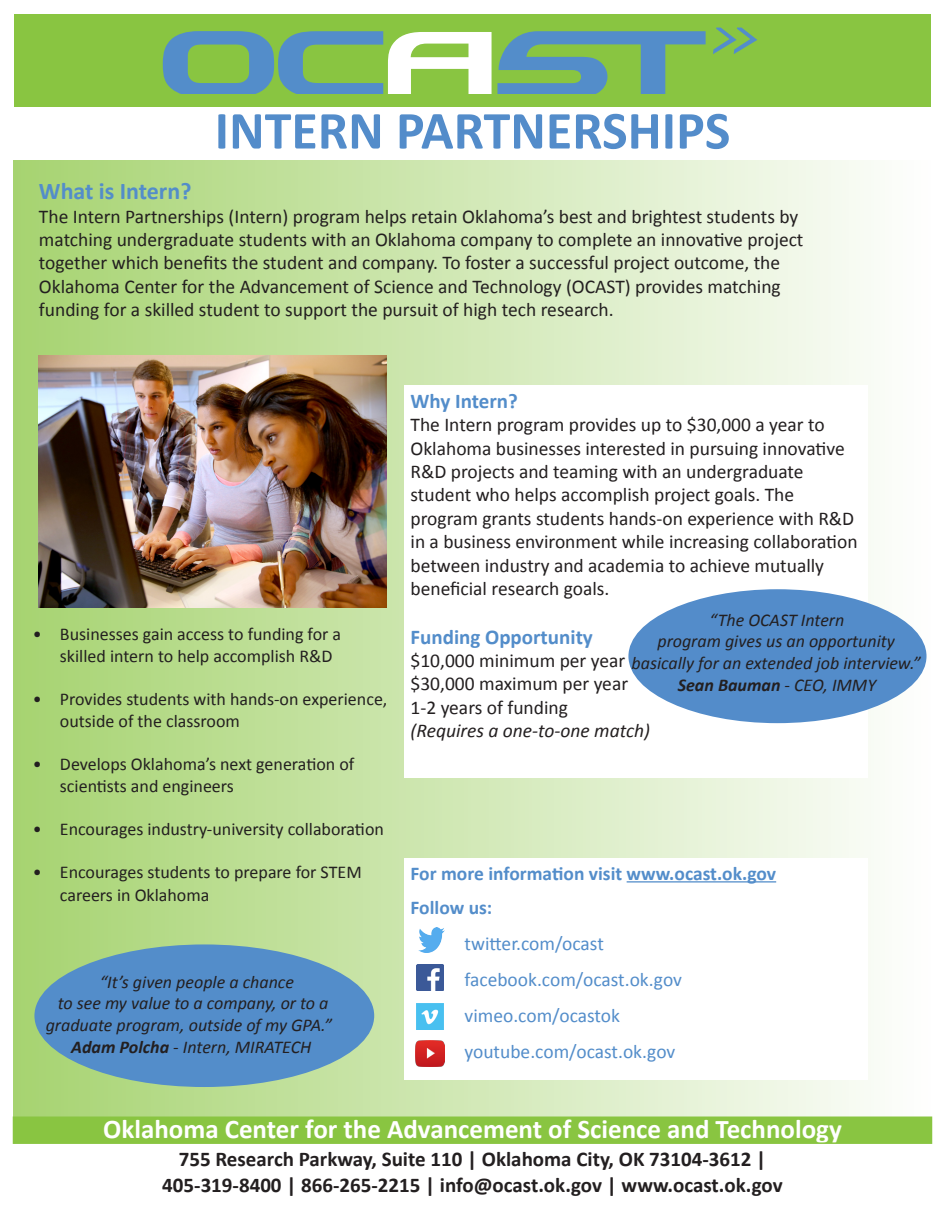
<style>
.page{position:relative;width:945px;height:1215px;background:#fff}
.page>*{position:absolute;margin:0;border:0;box-sizing:border-box;transform-origin:0 0}
.t1{font:700 54px "Calibri";color:#538cca}
.t2{font:700 27px "Calibri";color:#fff}
.t3{font:700 24px "Calibri";color:#538dca}
.t4{font:700 21px "Calibri";color:#231f20}
.t5{font:700 21px "Calibri";color:#538dca}
.t6{font:19.5px/23.4px "Calibri";color:#231f20}
.t7{font:19.5px "Calibri";color:#538dca}
.t8{font:700 19.5px "Calibri";color:#538dca}
.t9{font:italic 19.5px "Calibri";color:#231f20}
.t10{font:18px/21.6px "Calibri";color:#231f20}
.t11{font:italic 18px/21.6px "Calibri";color:#231f20;text-align:center}
.t12{font:italic 700 18px "Calibri";color:#231f20}
.s1{font-weight:700}
.s2{font-weight:400}
</style>
<div class="page">
<div style="left:14px;top:14px;width:917px;height:93px;background:#89c541"></div>
<svg style="left:713px;top:28px;width:44px;height:26px"></svg>
<svg style="left:163px;top:31px;width:543px;height:63px"></svg>
<div style="left:14px;top:1117px;width:918px;height:26px;background:#89c541"></div>
<div style="left:13px;top:1117px;width:919px;height:27px;border:2px solid #89c541"></div>
<div style="left:14px;top:160px;width:918px;height:957px;background:linear-gradient(to right,#a6d370,#fefefe)"></div>
<img style="left:39px;top:355px;width:348px;height:253px">
<div style="left:404px;top:385px;width:463px;height:393px;background:#fff"></div>
<div style="left:34px;top:944px;width:340px;height:143px;background:#538dca;border-radius:50%"></div>
<div style="left:628px;top:589px;width:299px;height:134px;background:#538cca;border-radius:50%"></div>
<div style="left:404px;top:858px;width:463px;height:222px;background:#fff"></div>
<hr style="left:627px;top:881px;width:149px;height:2px;background:#538dca">
<img style="left:418px;top:927px;width:27px;height:26px">
<img style="left:417px;top:965px;width:26px;height:25px">
<img style="left:417px;top:1004px;width:27px;height:26px">
<img style="left:415px;top:1040px;width:30px;height:26px">
<p class="t1" style="left:215px;top:96px;width:517px">INTERN PARTNERSHIPS</p>
<p class="t3" style="left:39px;top:176px;width:154px">What is Intern?</p>
<p class="t6" style="left:39px;top:204px;width:766px">The Intern Partnerships (Intern) program helps retain Oklahoma’s best and brightest students by matching undergraduate students with an Oklahoma company to complete an innovative project together which benefits the student and company. To foster a successful project outcome, the Oklahoma Center for the Advancement of Science and Technology (OCAST) provides matching funding for a skilled student to support the pursuit of high tech research.</p>
<p class="t10" style="left:60px;top:624px;width:283px;text-indent:-27px">• Businesses gain access to funding for a skilled intern to help accomplish R&amp;D</p>
<p class="t10" style="left:60px;top:689px;width:329px;text-indent:-27px">• Provides students with hands-on experience, outside of the classroom</p>
<p class="t10" style="left:60px;top:753px;width:296px;text-indent:-27px">• Develops Oklahoma’s next generation of scientists and engineers</p>
<p class="t10" style="left:33px;top:818px;width:353px">• Encourages industry-university collaboration</p>
<p class="t10" style="left:60px;top:860px;width:303px;line-height:23.4px;text-indent:-27px">• Encourages students to prepare for STEM careers in Oklahoma</p>
<p class="t11" style="left:100px;top:970px;width:196px">“It’s given people a chance</p>
<p class="t11" style="left:58px;top:992px;width:272px">to see my value to a company, or to a</p>
<p class="t11" style="left:46px;top:1014px;width:288px">graduate program, outside of my GPA.”</p>
<p class="t11" style="left:71px;top:1035px;width:242px"><span class="s1">Adam Polcha</span> - Intern, MIRATECH</p>
<p class="t5" style="left:411px;top:387px;width:109px">Why Intern?</p>
<p class="t6" style="left:411px;top:413px;width:449px">The Intern program provides up to $30,000 a year to Oklahoma businesses interested in pursuing innovative R&amp;D projects and teaming with an undergraduate student who helps accomplish project goals. The program grants students hands-on experience with R&amp;D in a business environment while increasing collaboration between industry and academia to achieve mutually beneficial research goals.</p>
<p class="t5" style="left:411px;top:623px;width:184px">Funding Opportunity</p>
<p class="t6" style="left:411px;top:649px;width:216px">$10,000 minimum per year</p>
<p class="t6" style="left:411px;top:672px;width:219px">$30,000 maximum per year</p>
<p class="t6" style="left:411px;top:696px;width:159px">1-2 years of funding</p>
<p class="t9" style="left:411px;top:717px;width:241px">(Requires a one-to-one match)</p>
<p class="t11" style="left:632px;top:608px;width:291px">“The OCAST Intern<br>program gives us an opportunity basically for an extended job interview.”</p>
<p class="t12" style="left:678px;top:673px;width:200px">Sean Bauman <span class="s2">- CEO, IMMY</span></p>
<p class="t8" style="left:411px;top:861px;width:367px">For more information visit www.ocast.ok.gov</p>
<p class="t8" style="left:411px;top:895px;width:83px">Follow us:</p>
<p class="t7" style="left:465px;top:931px;width:141px">twitter.com/ocast</p>
<p class="t7" style="left:465px;top:967px;width:219px">facebook.com/ocast.ok.gov</p>
<p class="t7" style="left:465px;top:1003px;width:157px">vimeo.com/ocastok</p>
<p class="t7" style="left:465px;top:1039px;width:212px">youtube.com/ocast.ok.gov</p>
<p class="t2" style="left:103px;top:1112px;width:740px">Oklahoma Center for the Advancement of Science and Technology</p>
<p class="t4" style="left:179px;top:1146px;width:589px">755 Research Parkway, Suite 110 | Oklahoma City, OK 73104-3612 |</p>
<p class="t4" style="left:162px;top:1171px;width:622px">405-319-8400 | 866-265-2215 | info@ocast.ok.gov | www.ocast.ok.gov</p>
</div>
